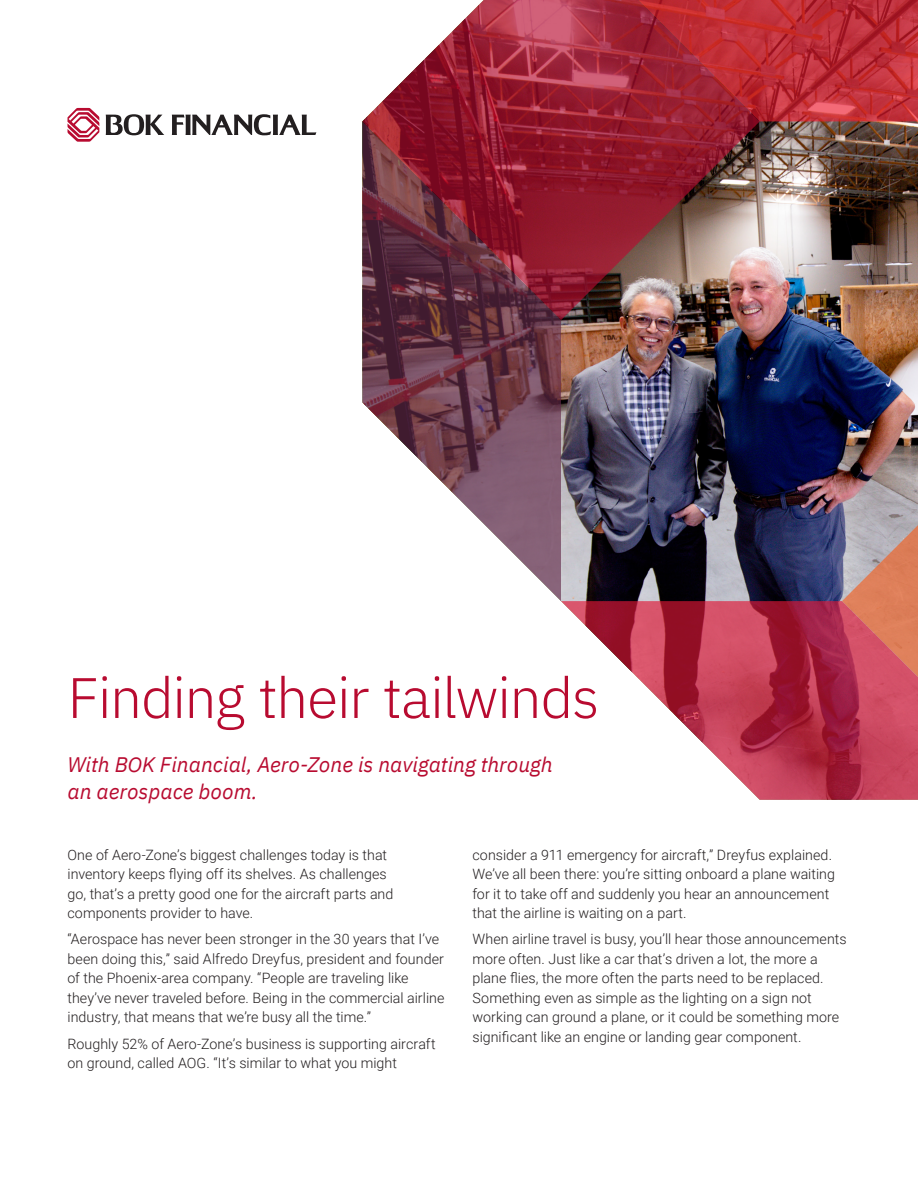
<style>
.page{position:relative;width:918px;height:1188px;background:#fff}
.page>*{position:absolute;margin:0;border:0;box-sizing:border-box;transform-origin:0 0}
.Headline_1_without_rule{font:300 57px "IBM Plex Sans";letter-spacing:-.025em;color:#b80b30}
.Headline_1_without_rule-2{font:italic 21px/27px "IBM Plex Sans";color:#b80b30}
.Body{font:300 14.25px/19.5px "Roboto";letter-spacing:.005em;color:#231f20}
</style>
<div class="page">
<img style="left:561px;top:121px;width:357px;height:480px">
<svg style="left:362px;top:320px;width:199px;height:281px"></svg>
<svg style="left:760px;top:0;width:158px;height:121px;background:#bf2f39"></svg>
<img style="left:842px;top:402px;width:76px;height:199px">
<img style="left:362px;top:0;width:398px;height:320px">
<svg style="left:561px;top:601px;width:357px;height:199px"></svg>
<svg style="left:106px;top:114px;width:58px;height:21px"></svg>
<svg style="left:68px;top:108px;width:31px;height:34px"></svg>
<svg style="left:172px;top:114px;width:144px;height:21px"></svg>
<p class="Headline_1_without_rule" style="left:68px;top:655px;width:533px">Finding their tailwinds</p>
<p class="Headline_1_without_rule-2" style="left:68px;top:749px;width:487px">With BOK Financial, Aero-Zone is navigating through an aerospace boom.</p>
<p class="Body" style="left:68px;top:844px;width:327px">One of Aero-Zone’s biggest challenges today is that inventory keeps flying off its shelves. As challenges go, that’s a pretty good one for the aircraft parts and components provider to have.</p>
<p class="Body" style="left:68px;top:929px;width:379px">“Aerospace has never been stronger in the 30 years that I’ve been doing this,” said Alfredo Dreyfus, president and founder of the Phoenix-area company. “People are traveling like they’ve never traveled before. Being in the commercial airline industry, that means that we’re busy all the time.”</p>
<p class="Body" style="left:68px;top:1033px;width:370px">Roughly 52% of Aero-Zone’s business is supporting aircraft on ground, called AOG. “It’s similar to what you might</p>
<p class="Body" style="left:472px;top:844px;width:364px">consider a 911 emergency for aircraft,” Dreyfus explained.<br>We’ve all been there: you’re sitting onboard a plane waiting for it to take off and suddenly you hear an announcement that the airline is waiting on a part.</p>
<p class="Body" style="left:472px;top:929px;width:376px">When airline travel is busy, you’ll hear those announcements more often. Just like a car that’s driven a lot, the more a plane flies, the more often the parts need to be replaced.<br>Something even as simple as the lighting on a sign not working can ground a plane, or it could be something more significant like an engine or landing gear component.</p>
</div>
